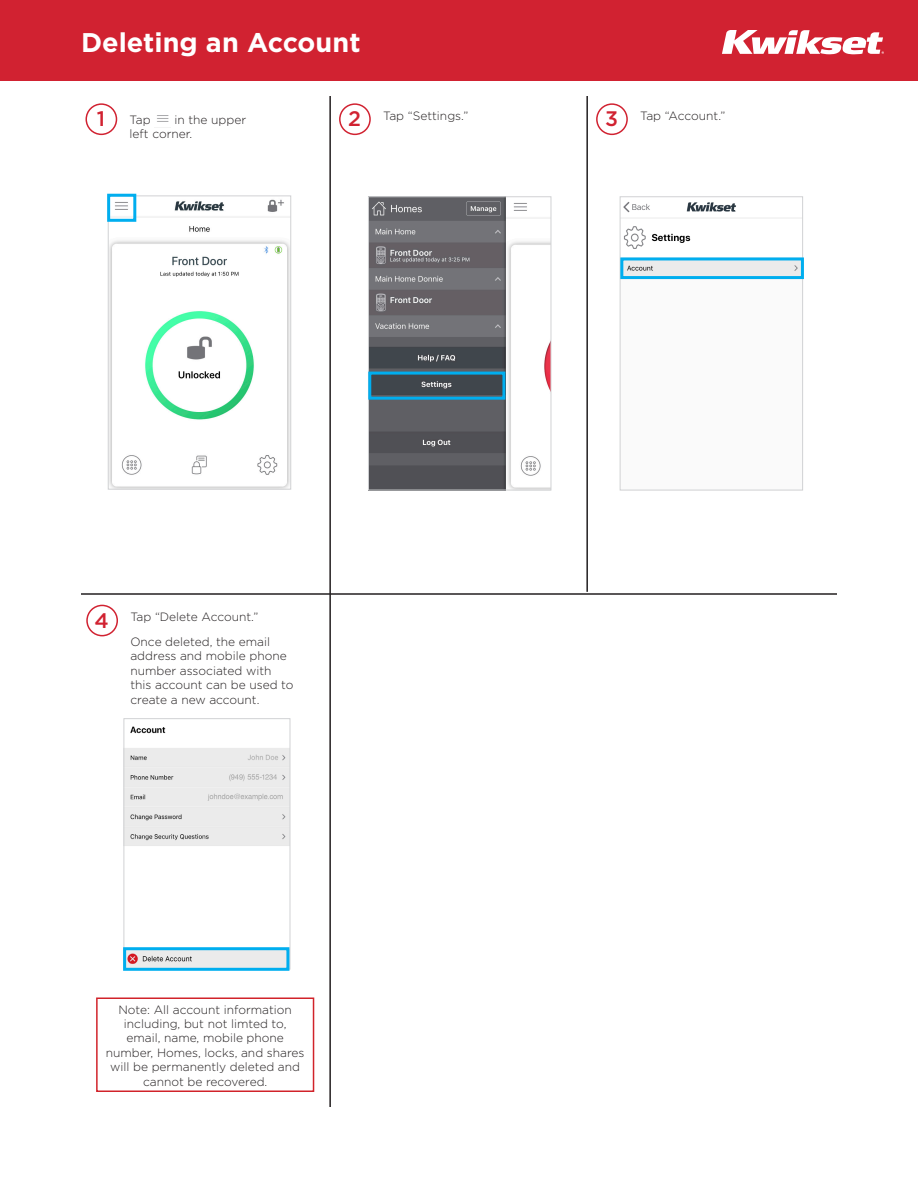
<style>
.page{position:relative;width:918px;height:1188px;background:#fff}
.page>*{position:absolute;margin:0;border:0;box-sizing:border-box;transform-origin:0 0}
.t1{font:700 27px "Gotham";color:#fff}
.t2{font:500 21px "Gotham";color:#d12231}
.t3{font:300 12px/14.4px "Gotham";color:#231f20}
</style>
<div class="page">
<div style="left:0;top:0;width:918px;height:81px;background:#d12231"></div>
<hr style="left:81px;top:593px;width:756px;height:2px;background:#231f20">
<hr style="left:329px;top:96px;width:2px;height:1011px;background:#231f20">
<hr style="left:586px;top:96px;width:2px;height:496px;background:#231f20">
<div style="left:86px;top:605px;width:32px;height:31px;border:2px solid #d12231;border-radius:50%"></div>
<img style="left:126px;top:726px;width:162px;height:241px">
<div style="left:124px;top:718px;width:166px;height:251px;border:1px solid #d1d2d4"></div>
<div style="left:123px;top:947px;width:166px;height:24px;border:3px solid #00aeef"></div>
<img style="left:157px;top:115px;width:12px;height:7px">
<div style="left:86px;top:103px;width:31px;height:32px;border:2px solid #d12231;border-radius:50%"></div>
<div style="left:339px;top:103px;width:32px;height:32px;border:2px solid #d12231;border-radius:50%"></div>
<div style="left:596px;top:103px;width:32px;height:32px;border:2px solid #d12231;border-radius:50%"></div>
<img style="left:110px;top:198px;width:179px;height:290px">
<div style="left:108px;top:196px;width:183px;height:294px;border:1px solid #d1d2d4"></div>
<img style="left:370px;top:198px;width:179px;height:290px">
<div style="left:368px;top:196px;width:183px;height:294px;border:1px solid #d1d2d4"></div>
<img style="left:622px;top:202px;width:179px;height:78px">
<div style="left:620px;top:196px;width:183px;height:294px;border:1px solid #d1d2d4"></div>
<div style="left:107px;top:194px;width:29px;height:28px;border:3px solid #00aeef"></div>
<div style="left:368px;top:372px;width:137px;height:28px;border:3px solid #00aeef"></div>
<div style="left:620px;top:257px;width:184px;height:22px;border:3px solid #00aeef"></div>
<div style="left:96px;top:998px;width:218px;height:94px;border:2px solid #d1232a"></div>
<svg style="left:722px;top:30px;width:162px;height:24px"></svg>
<h1 class="t1" style="left:81px;top:25px;width:281px">Deleting an Account</h1>
<h2 class="t2" style="left:97px;top:105px;width:10px">1</h2>
<p class="t3" style="left:383px;top:108px;width:87px">Tap “Settings.”</p>
<h2 class="t2" style="left:348px;top:105px;width:14px">2</h2>
<p class="t3" style="left:640px;top:108px;width:87px">Tap “Account.”</p>
<h2 class="t2" style="left:605px;top:105px;width:14px">3</h2>
<p class="t3" style="left:130px;top:112px;width:118px;text-indent:45px">in the upper left corner.</p>
<p class="t3" style="left:130px;top:112px;width:22px">Tap</p>
<h2 class="t2" style="left:95px;top:606px;width:16px">4</h2>
<p class="t3" style="left:130px;top:604px;width:141px;line-height:25.2px">Tap “Delete Account.”<br>Once deleted, the email</p>
<p class="t3" style="left:130px;top:649px;width:165px">address and mobile phone number associated with this account can be used to create a new account.</p>
<p class="t3" style="left:106px;top:1002px;width:200px;text-align:center">Note: All account information including, but not limted to, email, name, mobile phone number, Homes, locks, and shares will be permanently deleted and cannot be recovered.</p>
</div>
